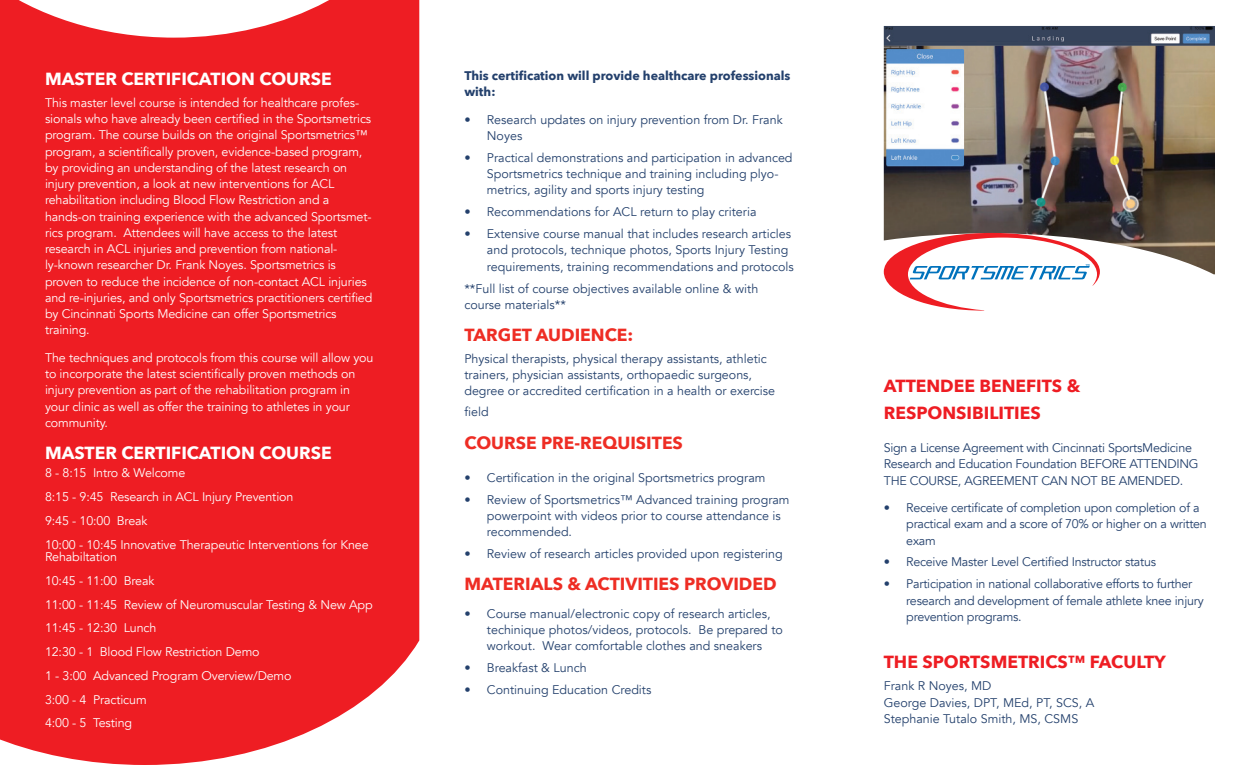
<style>
.page{position:relative;width:1260px;height:765px;background:#fff}
.page>*{position:absolute;margin:0;border:0;box-sizing:border-box;transform-origin:0 0}
.t1{font:700 17.5px "Avenir Next";color:#ee2d24}
.t2{font:700 17.5px "Avenir Next";color:#ee1d23}
.t3{font:700 17.5px "Avenir Next";color:#fff}
.t4{font:12.5px/16.2px "Avenir";letter-spacing:-.01em;color:#fff}
.t5{font:12.5px/16.2px "Avenir";color:#23406c}
.t6{font:12.5px/16.2px "Avenir";letter-spacing:-.02em;color:#23406c}
.t7{font:700 12.5px/16.2px "Avenir Next";color:#23406c}
.t8{font:3.5px "Courier";color:#0072bc}
.s1{font-style:inherit}
</style>
<div class="page">
<img style="left:884px;top:26px;width:331px;height:207px">
<div style="left:0;top:0;width:419px;height:765px;background:#ee1d23"></div>
<svg style="left:884px;top:233px;width:331px;height:78px"></svg>
<p class="t3" style="left:45px;top:64px;width:288px">MASTER CERTIFICATION COURSE</p>
<p class="t4" style="left:45px;top:95px;width:329px">This master level course is intended for healthcare profes&shy;sionals who have already been certified in the Sportsmetrics program. The course builds on the original Sportsmetrics™ program, a scientifically proven, evidence-based program, by providing an understanding of the latest research on injury prevention, a look at new interventions for ACL rehabilitation including Blood Flow Restriction and a hands-on training experience with the advanced Sportsmet&shy;rics program. Attendees will have access to the latest research in ACL injuries and prevention from national&shy;ly-known researcher Dr. Frank Noyes. Sportsmetrics is proven to reduce the incidence of non-contact ACL injuries and re-injuries, and only Sportsmetrics practitioners certified by Cincinnati Sports Medicine can offer Sportsmetrics training.</p>
<p class="t4" style="left:45px;top:350px;width:330px">The techniques and protocols from this course will allow you to incorporate the latest scientifically proven methods on injury prevention as part of the rehabilitation program in your clinic as well as offer the training to athletes in your community.</p>
<p class="t3" style="left:45px;top:438px;width:288px">MASTER CERTIFICATION COURSE</p>
<p class="t4" style="left:45px;top:465px;width:142px">8 - 8:15 Intro &amp; Welcome</p>
<p class="t4" style="left:45px;top:489px;width:250px">8:15 - 9:45 Research in ACL Injury Prevention</p>
<p class="t4" style="left:45px;top:513px;width:104px">9:45 - 10:00 Break</p>
<p class="t4" style="left:45px;top:538px;width:325px;line-height:12.5px">10:00 - 10:45 Innovative Therapeutic Interventions for Knee<br>Rehabiltation</p>
<p class="t4" style="left:45px;top:573px;width:111px">10:45 - 11:00 Break</p>
<p class="t4" style="left:45px;top:596px;width:329px">11:00 - 11:45 Review of Neuromuscular Testing &amp; New App</p>
<p class="t4" style="left:45px;top:620px;width:113px">11:45 - 12:30 Lunch</p>
<p class="t4" style="left:45px;top:644px;width:216px">12:30 - 1 Blood Flow Restriction Demo</p>
<p class="t4" style="left:45px;top:668px;width:248px">1 - 3:00 Advanced Program Overview/Demo</p>
<p class="t4" style="left:45px;top:691px;width:103px">3:00 - 4 Practicum</p>
<p class="t4" style="left:45px;top:715px;width:89px">4:00 - 5 Testing</p>
<p class="t7" style="left:464px;top:67px;width:328px">This certification will provide healthcare professionals with:</p>
<p class="t5" style="left:487px;top:112px;width:297px;text-indent:-22px">• Research updates on injury prevention from Dr. Frank<br>Noyes</p>
<p class="t5" style="left:487px;top:150px;width:307px;text-indent:-22px">• Practical demonstrations and participation in advanced<br>Sportsmetrics technique and training including plyo&shy;metrics, agility and sports injury testing</p>
<p class="t5" style="left:464px;top:204px;width:294px">• Recommendations for ACL return to play criteria</p>
<p class="t5" style="left:487px;top:226px;width:308px;text-indent:-22px">• Extensive course manual that includes research articles and protocols, technique photos, Sports Injury Testing requirements, training recommendations and protocols</p>
<p class="t5" style="left:464px;top:280px;width:295px">**Full list of course objectives available online &amp; with course materials**</p>
<p class="t1" style="left:464px;top:320px;width:170px">TARGET AUDIENCE:</p>
<p class="t5" style="left:464px;top:351px;width:312px">Physical therapists, physical therapy assistants, athletic trainers, physician assistants, orthopaedic surgeons, degree or accredited certification in a health or exercise</p>
<p class="t5" style="left:464px;top:404px;width:26px">field</p>
<p class="t1" style="left:464px;top:427px;width:220px">COURSE PRE-REQUISITES</p>
<p class="t5" style="left:464px;top:470px;width:303px">• Certification in the original Sportsmetrics program</p>
<p class="t5" style="left:487px;top:491px;width:304px;text-indent:-22px">• Review of Sportsmetrics™ Advanced training program powerpoint with videos prior to course attendance is recommended.</p>
<p class="t5" style="left:464px;top:546px;width:320px">• Review of research articles provided upon registering</p>
<p class="t1" style="left:464px;top:569px;width:314px">MATERIALS &amp; ACTIVITIES PROVIDED</p>
<p class="t5" style="left:487px;top:606px;width:298px;text-indent:-22px">• Course manual/electronic copy of research articles, techinique photos/videos, protocols. Be prepared to workout. Wear comfortable clothes and sneakers</p>
<p class="t5" style="left:464px;top:660px;width:124px">• Breakfast &amp; Lunch</p>
<p class="t5" style="left:464px;top:682px;width:189px">• Continuing Education Credits</p>
<p class="t8" style="left:1086px;top:262px;width:6px">TM</p>
<p class="t2" style="left:884px;top:371px;width:198px">ATTENDEE BENEFITS &amp;</p>
<p class="t2" style="left:884px;top:398px;width:159px">RESPONSIBILITIES</p>
<p class="t6" style="left:884px;top:440px;width:316px">Sign a License Agreement with Cincinnati SportsMedicine<br>Research and Education Foundation BEFORE ATTENDING<br>THE COURSE, AGREEMENT CAN NOT BE AMENDED.</p>
<p class="t6" style="left:906px;top:500px;width:302px;text-indent:-22px">• Receive certificate of completion upon completion of a practical exam and a score of 70% or higher on a written exam</p>
<p class="t6" style="left:884px;top:554px;width:274px">• Receive Master Level Certified Instructor status</p>
<p class="t6" style="left:906px;top:576px;width:299px;text-indent:-22px">• Participation in national collaborative efforts to further research and development of female athlete knee injury prevention programs<span class="s1">.</span></p>
<p class="t2" style="left:884px;top:647px;width:284px">THE SPORTSMETRICS™ FACULTY</p>
<p class="t5" style="left:884px;top:678px;width:109px">Frank R Noyes, MD</p>
<p class="t5" style="left:884px;top:694px;width:212px">George Davies, DPT, MEd, PT, SCS, A</p>
<p class="t5" style="left:884px;top:711px;width:196px">Stephanie Tutalo Smith, MS, CSMS</p>
</div>
